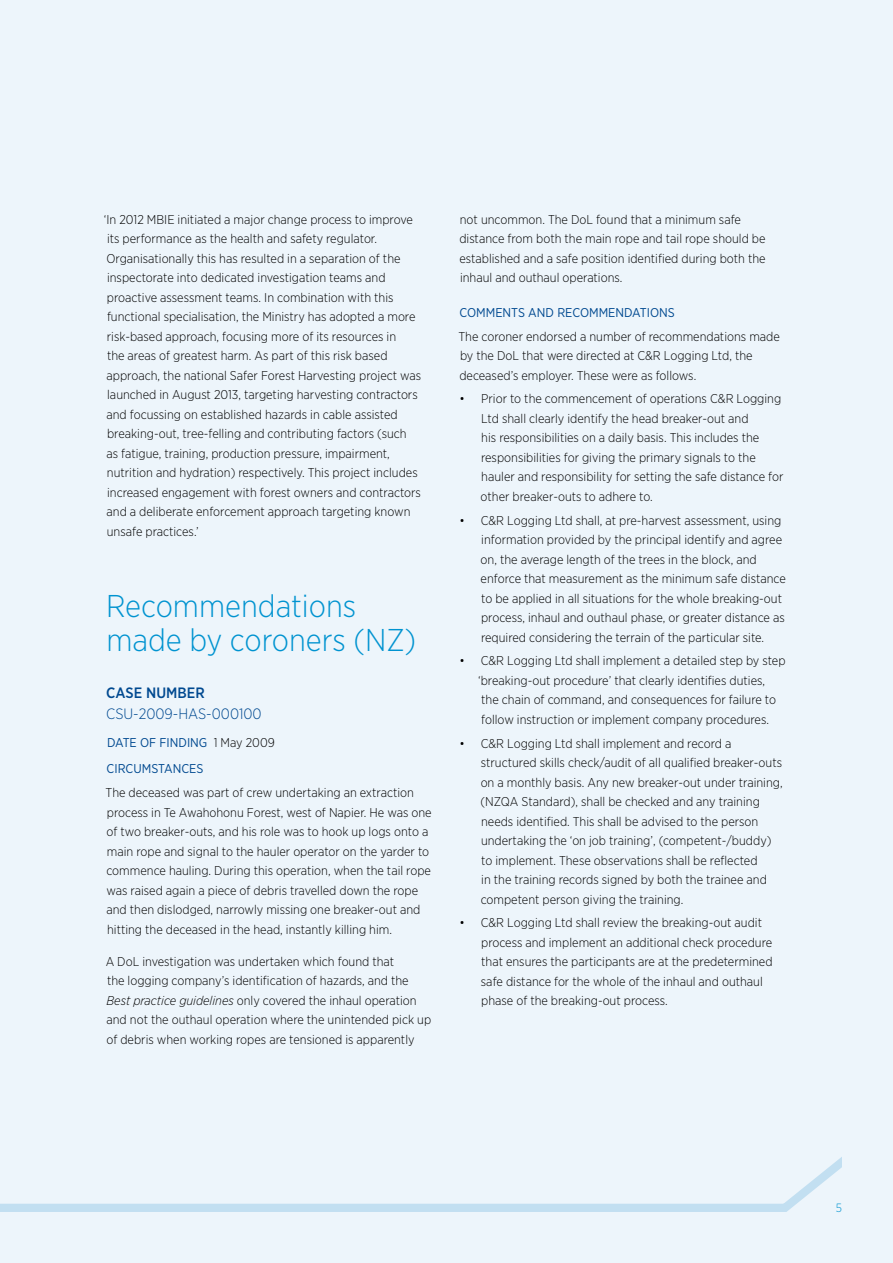
<style>
.page{position:relative;width:893px;height:1263px;background:#edf5fb}
.page>*{position:absolute;margin:0;border:0;box-sizing:border-box;transform-origin:0 0}
.t1{font:300 31.5px/34.5px "Gotham Narrow";color:#0093d0}
.t2{font:300 15px "Gotham Narrow";color:#004990}
.t3{font:500 15px "Gotham Narrow";color:#004990}
.t4{font:300 12.75px/19.5px "Gotham Narrow";color:#000}
.t5{font:12.75px/26.2px "Gotham Narrow";color:#004990}
.t6{font:300 12px "Gotham Narrow";color:#0093d0}
.s1{font-weight:300;color:#000}
.s2{font-style:italic}
</style>
<div class="page">
<svg style="left:0;top:1157px;width:842px;height:55px"></svg>
<p class="t4" style="left:104px;top:209px;width:319px">‘In 2012 MBIE initiated a major change process to improve its performance as the health and safety regulator.<br>Organisationally this has resulted in a separation of the inspectorate into dedicated investigation teams and proactive assessment teams. In combination with this functional specialisation, the Ministry has adopted a more risk-based approach, focusing more of its resources in<br>the areas of greatest harm. As part of this risk based approach, the national Safer Forest Harvesting project was launched in August 2013, targeting harvesting contractors and focussing on established hazards in cable assisted breaking-out, tree-felling and contributing factors (such<br>as fatigue, training, production pressure, impairment, nutrition and hydration) respectively. This project includes increased engagement with forest owners and contractors and a deliberate enforcement approach targeting known unsafe practices.’</p>
<h1 class="t1" style="left:106px;top:588px;width:312px">Recommendations made by coroners (NZ)</h1>
<p class="t3" style="left:106px;top:683px;width:100px">CASE NUMBER</p>
<p class="t2" style="left:106px;top:704px;width:157px">CSU-2009-HAS-000100</p>
<p class="t5" style="left:107px;top:729px;width:170px">DATE OF FINDING <span class="s1">1 May 2009<br></span>CIRCUMSTANCES</p>
<p class="t4" style="left:106px;top:782px;width:328px">The deceased was part of crew undertaking an extraction process in Te Awahohonu Forest, west of Napier. He was one of two breaker-outs, and his role was to hook up logs onto a main rope and signal to the hauler operator on the yarder to commence hauling. During this operation, when the tail rope was raised again a piece of debris travelled down the rope and then dislodged, narrowly missing one breaker-out and hitting the deceased in the head, instantly killing him.</p>
<p class="t4" style="left:106px;top:951px;width:327px">A DoL investigation was undertaken which found that<br>the logging company’s identification of hazards, and the <span class="s2">Best practice guidelines</span> only covered the inhaul operation and not the outhaul operation where the unintended pick up of debris when working ropes are tensioned is apparently</p>
<p class="t4" style="left:459px;top:209px;width:308px">not uncommon. The DoL found that a minimum safe distance from both the main rope and tail rope should be established and a safe position identified during both the inhaul and outhaul operations.</p>
<p class="t5" style="left:459px;top:299px;width:217px">COMMENTS AND RECOMMENDATIONS</p>
<p class="t4" style="left:459px;top:326px;width:323px">The coroner endorsed a number of recommendations made by the DoL that were directed at C&amp;R Logging Ltd, the deceased’s employer. These were as follows.</p>
<p class="t4" style="left:481px;top:389px;width:304px;text-indent:-21px">• Prior to the commencement of operations C&amp;R Logging Ltd shall clearly identify the head breaker-out and<br>his responsibilities on a daily basis. This includes the responsibilities for giving the primary signals to the hauler and responsibility for setting the safe distance for other breaker-outs to adhere to.</p>
<p class="t4" style="left:481px;top:510px;width:307px;text-indent:-21px">• C&amp;R Logging Ltd shall, at pre-harvest assessment, using information provided by the principal identify and agree on, the average length of the trees in the block, and enforce that measurement as the minimum safe distance to be applied in all situations for the whole breaking-out process, inhaul and outhaul phase, or greater distance as required considering the terrain of the particular site.</p>
<p class="t4" style="left:478px;top:651px;width:309px;text-indent:-19px">• C&amp;R Logging Ltd shall implement a detailed step by step ‘breaking-out procedure’ that clearly identifies duties, the chain of command, and consequences for failure to follow instruction or implement company procedures.</p>
<p class="t4" style="left:480px;top:733px;width:304px;text-indent:-21px">• C&amp;R Logging Ltd shall implement and record a structured skills check/audit of all qualified breaker-outs on a monthly basis. Any new breaker-out under training, (NZQA Standard), shall be checked and any training needs identified. This shall be advised to the person undertaking the ‘on job training’, (competent‑/buddy) to implement. These observations shall be reflected<br>in the training records signed by both the trainee and competent person giving the training.</p>
<p class="t4" style="left:481px;top:913px;width:293px;text-indent:-22px">• C&amp;R Logging Ltd shall review the breaking-out audit process and implement an additional check procedure that ensures the participants are at the predetermined safe distance for the whole of the inhaul and outhaul phase of the breaking-out process.</p>
<p class="t6" style="left:836px;top:1200px;width:8px">5</p>
</div>
